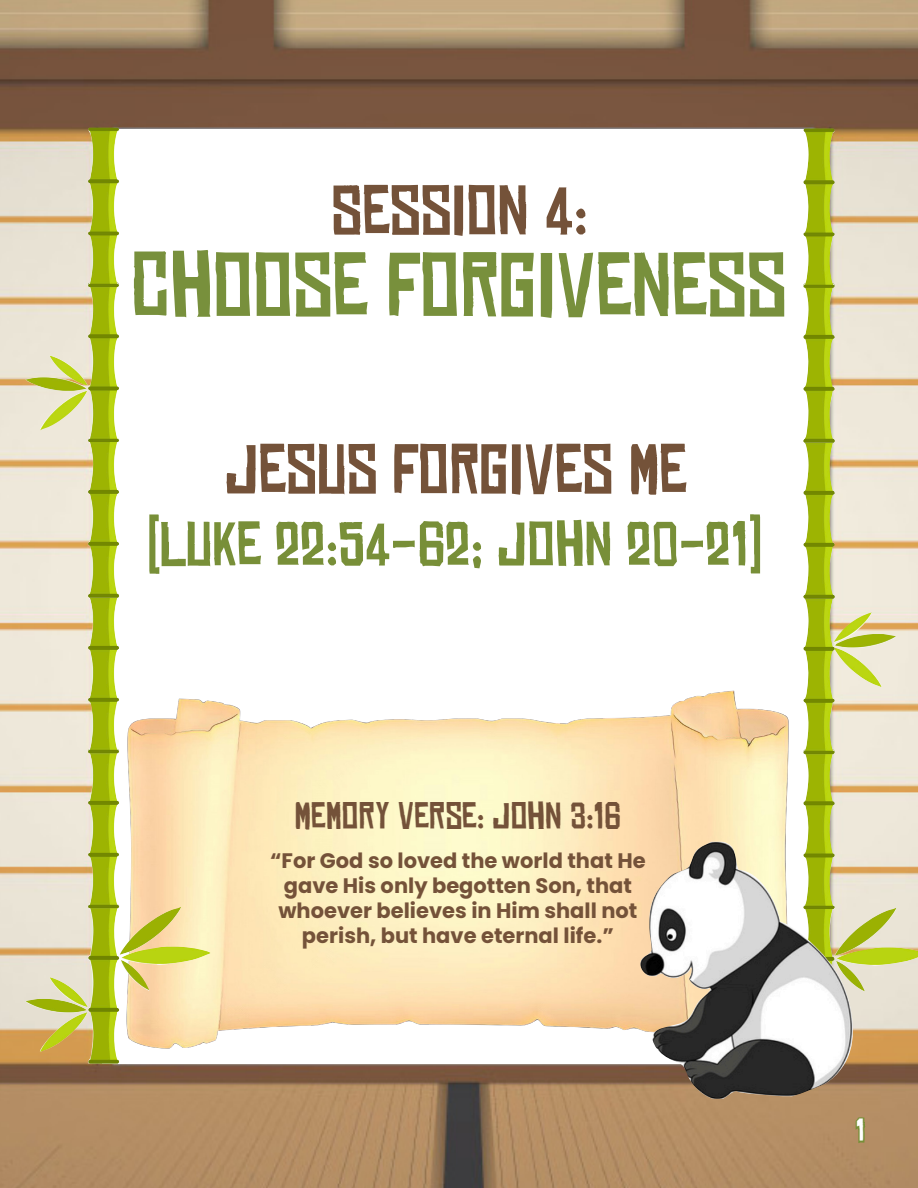
<style>
.page{position:relative;width:918px;height:1188px;background:#fff}
.page>*{position:absolute;margin:0;border:0;box-sizing:border-box;transform-origin:0 0}
.t1{font:87px "Chinese Rocks Free";color:#78903c}
.t2{font:67.5px "Chinese Rocks Free";color:#745239}
.t3{font:60px "Chinese Rocks Free";color:#788f38}
.t4{font:36px "Chinese Rocks Free";color:#745239}
.t5{font:30px "Chinese Rocks Free";color:#fff}
.t6{font:700 21px/25.2px "Poppins";color:#745239;text-align:center}
</style>
<div class="page">
<img style="left:0;top:0;width:918px;height:1188px">
<div style="left:102px;top:129px;width:712px;height:934px;background:#fff"></div>
<img style="left:127px;top:690px;width:662px;height:352px">
<img style="left:836px;top:613px;width:60px;height:74px">
<img style="left:26px;top:904px;width:185px;height:160px">
<img style="left:86px;top:753px;width:34px;height:155px">
<img style="left:86px;top:598px;width:33px;height:155px">
<img style="left:86px;top:442px;width:33px;height:156px">
<img style="left:26px;top:283px;width:93px;height:159px">
<img style="left:86px;top:128px;width:34px;height:159px">
<img style="left:857px;top:905px;width:61px;height:160px">
<img style="left:803px;top:754px;width:32px;height:88px">
<img style="left:803px;top:595px;width:33px;height:159px">
<img style="left:803px;top:443px;width:32px;height:155px">
<img style="left:803px;top:288px;width:32px;height:155px">
<img style="left:802px;top:128px;width:33px;height:160px">
<img style="left:639px;top:842px;width:218px;height:257px">
<svg style="left:854px;top:1116px;width:14px;height:29px"></svg>
<p class="t2" style="left:331px;top:175px;width:258px">SESSION 4:</p>
<p class="t1" style="left:131px;top:239px;width:657px">CHOOSE FORGIVENESS</p>
<p class="t2" style="left:224px;top:433px;width:464px">JESUS FORGIVES ME</p>
<p class="t3" style="left:147px;top:512px;width:617px">(LUKE 22:54-62; JOHN 20-21)</p>
<p class="t4" style="left:295px;top:797px;width:327px">MEMORY VERSE: JOHN 3:16</p>
<p class="t6" style="left:270px;top:848px;width:377px">“For God so loved the world that He gave His only begotten Son, that whoever believes in Him shall not perish, but have eternal life.”</p>
<h3 class="t5" style="left:856px;top:1114px;width:10px">1</h3>
</div>
